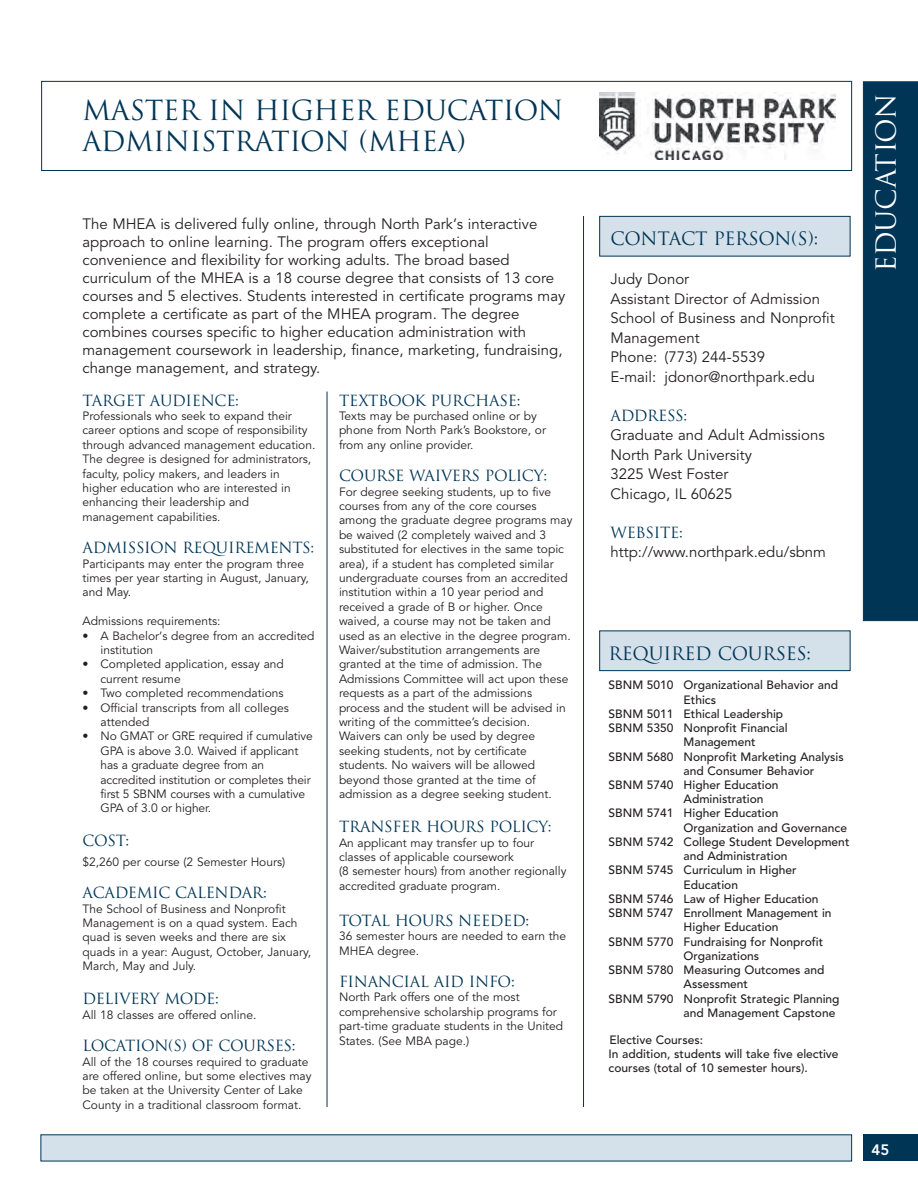
<style>
.page{position:relative;width:918px;height:1188px;background:#fff}
.page>*{position:absolute;margin:0;border:0;box-sizing:border-box;transform-origin:0 0}
.t1{font:27px/31.5px "Trajan";letter-spacing:-.015em;color:#003555}
.t2{font:27px "Trajan";letter-spacing:-.015em;color:#fff}
.t3{font:18px "Trajan";letter-spacing:-.015em;color:#003555}
.t4{font:15px/19.5px "Avenir";color:#231f20}
.t5{font:15px "Trajan";letter-spacing:-.02em;color:#003555}
.t6{font:800 15px "Avenir";color:#fff}
.t7{font:12px/14.4px "Avenir";color:#231f20}
.t8{font:500 12px/14.2px "Avenir";color:#231f20}
</style>
<div class="page">
<div style="left:863px;top:1134px;width:55px;height:27px;background:#003555"></div>
<div style="left:41px;top:81px;width:811px;height:90px;background:#fff;border:1px solid #003555"></div>
<div style="left:863px;top:81px;width:55px;height:540px;background:#003555"></div>
<hr style="left:327px;top:392px;width:1px;height:715px;background:#003555">
<hr style="left:583px;top:216px;width:1px;height:891px;background:#003555">
<div style="left:40px;top:1134px;width:812px;height:27px;background:#d4e0ea"></div>
<div style="left:599px;top:631px;width:251px;height:40px;background:#d4e0ea;border:1px solid #003555"></div>
<div style="left:599px;top:216px;width:251px;height:40px;background:#d4e0ea;border:1px solid #003555"></div>
<img style="left:600px;top:92px;width:236px;height:68px">
<h1 class="t1" style="left:82px;top:94px;width:482px">MASTER IN HIGHER EDUCATION<br>ADMINISTRATION (MHEA)</h1>
<p class="t4" style="left:82px;top:215px;width:484px;line-height:18px">The MHEA is delivered fully online, through North Park‘s interactive approach to online learning. The program offers exceptional convenience and flexibility for working adults. The broad based curriculum of the MHEA is a 18 course degree that consists of 13 core courses and 5 electives. Students interested in certificate programs may complete a certificate as part of the MHEA program. The degree combines courses specific to higher education administration with management coursework in leadership, finance, marketing, fundraising, change management, and strategy.</p>
<p class="t5" style="left:82px;top:391px;width:158px">TARGET AUDIENCE:</p>
<p class="t7" style="left:82px;top:409px;width:232px">Professionals who seek to expand their career options and scope of responsibility through advanced management education.<br>The degree is designed for administrators, faculty, policy makers, and leaders in higher education who are interested in enhancing their leadership and management capabilities.</p>
<p class="t5" style="left:82px;top:539px;width:233px">ADMISSION REQUIREMENTS:</p>
<p class="t7" style="left:82px;top:557px;width:228px">Participants may enter the program three times per year starting in August, January, and May.</p>
<p class="t7" style="left:82px;top:614px;width:140px">Admissions requirements:</p>
<p class="t7" style="left:100px;top:629px;width:216px;text-indent:-18px">• A Bachelor‘s degree from an accredited institution</p>
<p class="t7" style="left:100px;top:657px;width:185px;text-indent:-18px">• Completed application, essay and current resume</p>
<p class="t7" style="left:82px;top:686px;width:203px">• Two completed recommendations</p>
<p class="t7" style="left:100px;top:701px;width:190px;text-indent:-18px">• Official transcripts from all colleges attended</p>
<p class="t7" style="left:100px;top:729px;width:214px;text-indent:-18px">• No GMAT or GRE required if cumulative GPA is above 3.0. Waived if applicant has a graduate degree from an accredited institution or completes their first 5 SBNM courses with a cumulative GPA of 3.0 or higher.</p>
<p class="t5" style="left:82px;top:832px;width:48px">COST:</p>
<p class="t7" style="left:82px;top:855px;width:204px">$2,260 per course (2 Semester Hours)</p>
<p class="t5" style="left:82px;top:884px;width:186px">ACADEMIC CALENDAR:</p>
<p class="t7" style="left:82px;top:902px;width:230px">The School of Business and Nonprofit Management is on a quad system. Each quad is seven weeks and there are six quads in a year: August, October, January, March, May and July.</p>
<p class="t5" style="left:82px;top:990px;width:138px">DELIVERY MODE:</p>
<p class="t7" style="left:82px;top:1008px;width:173px">All 18 classes are offered online.</p>
<p class="t5" style="left:82px;top:1037px;width:215px">LOCATION(S) OF COURSES:</p>
<p class="t7" style="left:82px;top:1055px;width:231px">All of the 18 courses required to graduate are offered online, but some electives may be taken at the University Center of Lake County in a traditional classroom format.</p>
<p class="t5" style="left:339px;top:391px;width:183px">TEXTBOOK PURCHASE:</p>
<p class="t7" style="left:339px;top:409px;width:209px">Texts may be purchased online or by phone from North Park’s Bookstore, or from any online provider.</p>
<p class="t5" style="left:339px;top:467px;width:210px">COURSE WAIVERS POLICY:</p>
<p class="t7" style="left:339px;top:485px;width:235px">For degree seeking students, up to five courses from any of the core courses among the graduate degree programs may be waived (2 completely waived and 3 substituted for electives in the same topic area), if a student has completed similar undergraduate courses from an accredited institution within a 10 year period and received a grade of B or higher. Once waived, a course may not be taken and used as an elective in the degree program.<br>Waiver/substitution arrangements are granted at the time of admission. The Admissions Committee will act upon these requests as a part of the admissions process and the student will be advised in writing of the committee’s decision.<br>Waivers can only be used by degree seeking students, not by certificate students. No waivers will be allowed beyond those granted at the time of admission as a degree seeking student.</p>
<p class="t5" style="left:339px;top:818px;width:214px">TRANSFER HOURS POLICY:</p>
<p class="t7" style="left:339px;top:836px;width:229px">An applicant may transfer up to four classes of applicable coursework<br>(8 semester hours) from another regionally accredited graduate program.</p>
<p class="t5" style="left:339px;top:911px;width:192px">TOTAL HOURS NEEDED:</p>
<p class="t7" style="left:339px;top:929px;width:229px">36 semester hours are needed to earn the<br>MHEA degree.</p>
<p class="t5" style="left:339px;top:973px;width:177px">FINANCIAL AID INFO:</p>
<p class="t7" style="left:339px;top:990px;width:226px">North Park offers one of the most comprehensive scholarship programs for part-time graduate students in the United States. (See MBA page.)</p>
<h2 class="t3" style="left:611px;top:228px;width:209px">CONTACT PERSON(S):</h2>
<p class="t4" style="left:611px;top:270px;width:226px">Judy Donor<br>Assistant Director of Admission<br>School of Business and Nonprofit<br>Management<br>Phone: (773) 244-5539<br>E-mail: jdonor@northpark.edu</p>
<p class="t5" style="left:611px;top:406px;width:78px">ADDRESS:</p>
<p class="t4" style="left:611px;top:426px;width:216px">Graduate and Adult Admissions<br>North Park University<br>3225 West Foster<br>Chicago, IL 60625</p>
<p class="t5" style="left:611px;top:523px;width:74px">WEBSITE:</p>
<p class="t4" style="left:611px;top:543px;width:217px">http://www. northpark. edu/sbnm</p>
<h1 class="t2" style="left:870px;top:272px;width:181px;rotate:-90deg">EDUCATION</h1>
<h2 class="t3" style="left:609px;top:643px;width:204px">REQUIRED COURSES:</h2>
<p class="t8" style="left:609px;top:678px;width:231px">SBNM 5010 Organizational Behavior and</p>
<p class="t8" style="left:684px;top:693px;width:34px">Ethics</p>
<p class="t8" style="left:609px;top:707px;width:176px">SBNM 5011 Ethical Leadership</p>
<p class="t8" style="left:609px;top:721px;width:181px">SBNM 5350 Nonprofit Financial</p>
<p class="t8" style="left:684px;top:735px;width:74px">Management</p>
<p class="t8" style="left:609px;top:750px;width:237px">SBNM 5680 Nonprofit Marketing Analysis</p>
<p class="t8" style="left:684px;top:764px;width:132px">and Consumer Behavior</p>
<p class="t8" style="left:609px;top:778px;width:171px">SBNM 5740 Higher Education</p>
<p class="t8" style="left:684px;top:792px;width:81px">Administration</p>
<p class="t8" style="left:609px;top:807px;width:171px">SBNM 5741 Higher Education</p>
<p class="t8" style="left:684px;top:821px;width:165px">Organization and Governance</p>
<p class="t8" style="left:609px;top:835px;width:242px">SBNM 5742 College Student Development</p>
<p class="t8" style="left:684px;top:849px;width:105px">and Administration</p>
<p class="t8" style="left:609px;top:863px;width:189px">SBNM 5745 Curriculum in Higher</p>
<p class="t8" style="left:684px;top:878px;width:56px">Education</p>
<p class="t8" style="left:609px;top:892px;width:212px">SBNM 5746 Law of Higher Education</p>
<p class="t8" style="left:609px;top:906px;width:224px">SBNM 5747 Enrollment Management in</p>
<p class="t8" style="left:684px;top:920px;width:97px">Higher Education</p>
<p class="t8" style="left:609px;top:935px;width:216px">SBNM 5770 Fundraising for Nonprofit</p>
<p class="t8" style="left:684px;top:949px;width:77px">Organizations</p>
<p class="t8" style="left:609px;top:963px;width:217px">SBNM 5780 Measuring Outcomes and</p>
<p class="t8" style="left:684px;top:977px;width:66px">Assessment</p>
<p class="t8" style="left:609px;top:992px;width:232px">SBNM 5790 Nonprofit Strategic Planning</p>
<p class="t8" style="left:684px;top:1006px;width:153px">and Management Capstone</p>
<p class="t8" style="left:609px;top:1033px;width:232px">Elective Courses:<br>In addition, students will take five elective courses (total of 10 semester hours).</p>
<p class="t6" style="left:872px;top:1141px;width:19px">45</p>
</div>
